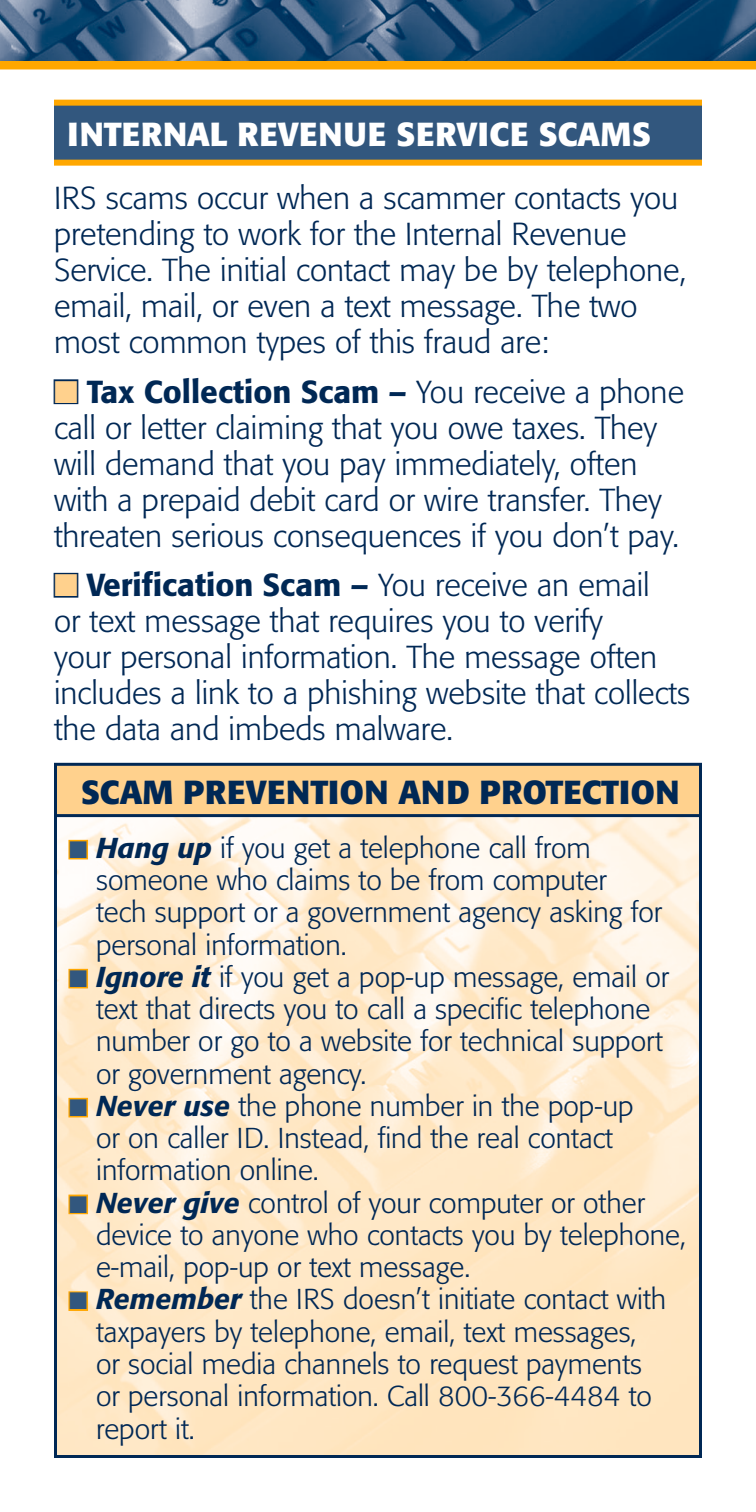
<style>
.page{position:relative;width:756px;height:1512px;background:#fff}
.page>*{position:absolute;margin:0;border:0;box-sizing:border-box;transform-origin:0 0}
.t1{font:700 33px "Formata";letter-spacing:.02em;color:#fff}
.t2{font:700 33px "Formata";color:#002855}
.t3{font:300 31.5px/36px "Formata";color:#002855}
.t4{font:300 28.5px/32.4px "Formata";color:#002855}
.s1{color:#ffd18d}
.s2{font-weight:500}
.s3{color:#32577e}
.s4{font-weight:500;font-style:italic}
</style>
<div class="page">
<img style="left:58px;top:817px;width:640px;height:637px">
<div style="left:54px;top:102px;width:648px;height:58px;background:#32577e"></div>
<div style="left:54px;top:100px;width:648px;height:6px;background:#ffa700"></div>
<div style="left:54px;top:160px;width:648px;height:6px;background:#ffa700"></div>
<div style="left:54px;top:379px;width:24px;height:25px;border:3px solid #002855"></div>
<div style="left:54px;top:573px;width:24px;height:25px;border:3px solid #002855"></div>
<div style="left:0;top:60px;width:756px;height:9px;background:#ffa700"></div>
<img style="left:0;top:0;width:756px;height:60px">
<div style="left:56px;top:764px;width:644px;height:50px;background:#ffd18d"></div>
<div style="left:54px;top:763px;width:648px;height:695px;border:3px solid #002855"></div>
<hr style="left:54px;top:814px;width:648px;height:3px;background:#002855">
<div style="left:68px;top:840px;width:20px;height:19px;border:3px solid #ffa700"></div>
<div style="left:68px;top:969px;width:20px;height:19px;border:3px solid #ffa700"></div>
<div style="left:68px;top:1098px;width:20px;height:19px;border:3px solid #ffa700"></div>
<div style="left:68px;top:1195px;width:20px;height:19px;border:3px solid #ffa700"></div>
<div style="left:68px;top:1291px;width:20px;height:20px;border:3px solid #ffa700"></div>
<p class="t1" style="left:68px;top:114px;width:585px">INTERNAL REVENUE SERVICE SCAMS</p>
<p class="t3" style="left:54px;top:180px;width:634px">IRS scams occur when a scammer contacts you pretending to work for the Internal Revenue Service. The initial contact may be by telephone, email, mail, or even a text message. The two most common types of this fraud are:</p>
<p class="t3" style="left:54px;top:374px;width:632px"><span class="s1">■</span> <span class="s2">Tax Collection Scam –</span> You receive a phone call or letter claiming that you owe taxes. They will demand that you pay immediately, often with a prepaid debit card or wire transfer. They threaten serious consequences if you don’t pay.</p>
<p class="t3" style="left:54px;top:567px;width:638px"><span class="s1">■</span> <span class="s2">Verification Scam –</span> You receive an email<br>or text message that requires you to verify<br>your personal information. The message often includes a link to a phishing website that collects the data and imbeds malware.</p>
<p class="t2" style="left:81px;top:772px;width:600px">SCAM PREVENTION AND PROTECTION</p>
<p class="t4" style="left:96px;top:832px;width:568px;text-indent:-27px"><span class="s3">■</span> <span class="s4">Hang up</span> if you get a telephone call from someone who claims to be from computer tech support or a government agency asking for personal information.</p>
<p class="t4" style="left:96px;top:961px;width:575px;text-indent:-27px"><span class="s3">■</span> <span class="s4">Ignore it</span> if you get a pop-up message, email or text that directs you to call a specific telephone number or go to a website for technical support or government agency.</p>
<p class="t4" style="left:96px;top:1090px;width:539px;text-indent:-27px"><span class="s3">■</span> <span class="s4">Never use</span> the phone number in the pop-up or on caller ID. Instead, find the real contact information online.</p>
<p class="t4" style="left:96px;top:1187px;width:591px;text-indent:-27px"><span class="s3">■</span> <span class="s4">Never give</span> control of your computer or other device to anyone who contacts you by telephone, e-mail, pop-up or text message.</p>
<p class="t4" style="left:96px;top:1284px;width:572px;text-indent:-27px"><span class="s3">■</span> <span class="s4">Remember</span> the IRS doesn’t initiate contact with taxpayers by telephone, email, text messages, or social media channels to request payments or personal information. Call 800-366-4484 to report it.</p>
</div>
